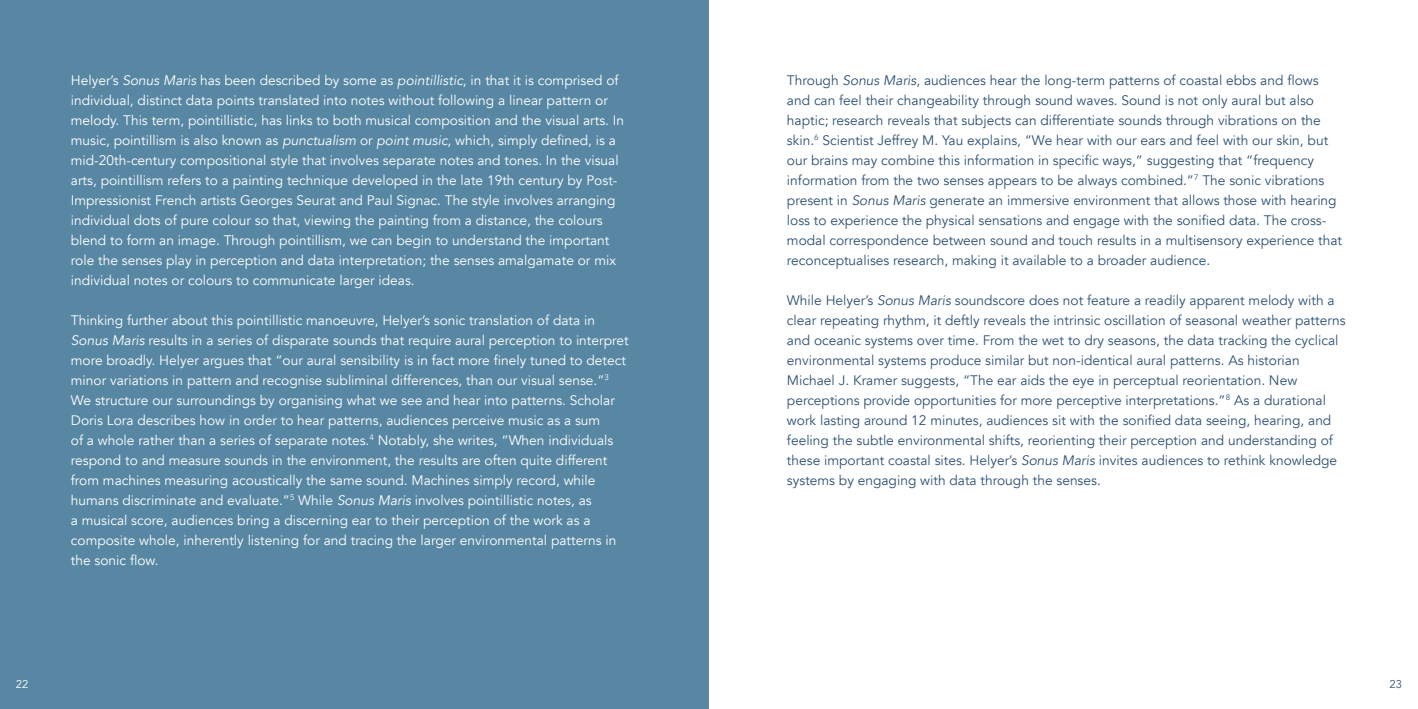
<style>
.page{position:relative;width:1418px;height:709px;background:#fff}
.page>*{position:absolute;margin:0;border:0;box-sizing:border-box;transform-origin:0 0}
.t1{font:13.75px/20px "Avenir";color:#fff}
.t2{font:13.75px/20px "Avenir";color:#2f5275}
.t3{font:11.25px "Avenir";color:#fff}
.t4{font:11.25px "Avenir";color:#2f5275}
.s1{font-style:italic}
</style>
<div class="page">
<div style="left:0;top:0;width:709px;height:709px;background:#5787a3"></div>
<p class="t1" style="left:71px;top:70px;width:555px">Helyer’s <span class="s1">Sonus Maris</span> has been described by some as <span class="s1">pointillistic</span>, in that it is comprised of individual, distinct data points translated into notes without following a linear pattern or melody. This term, pointillistic, has links to both musical composition and the visual arts. In music, pointillism is also known as <span class="s1">punctualism</span> or <span class="s1">point music</span>, which, simply defined, is a mid-20th-century compositional style that involves separate notes and tones. In the visual arts, pointillism refers to a painting technique developed in the late 19th century by Post-Impressionist French artists Georges Seurat and Paul Signac. The style involves arranging individual dots of pure colour so that, viewing the painting from a distance, the colours blend to form an image. Through pointillism, we can begin to understand the important role the senses play in perception and data interpretation; the senses amalgamate or mix individual notes or colours to communicate larger ideas.</p>
<p class="t1" style="left:71px;top:310px;width:559px">Thinking further about this pointillistic manoeuvre, Helyer’s sonic translation of data in <span class="s1">Sonus Maris</span> results in a series of disparate sounds that require aural perception to interpret more broadly. Helyer argues that “our aural sensibility is in fact more finely tuned to detect minor variations in pattern and recognise subliminal differences, than our visual sense.”<sup>3<br></sup>We structure our surroundings by organising what we see and hear into patterns. Scholar Doris Lora describes how in order to hear patterns, audiences perceive music as a sum<br>of a whole rather than a series of separate notes.<sup>4</sup> Notably, she writes, “When individuals respond to and measure sounds in the environment, the results are often quite different from machines measuring acoustically the same sound. Machines simply record, while humans discriminate and evaluate.”<sup>5</sup> While <span class="s1">Sonus Maris</span> involves pointillistic notes, as<br>a musical score, audiences bring a discerning ear to their perception of the work as a composite whole, inherently listening for and tracing the larger environmental patterns in the sonic flow.</p>
<p class="t2" style="left:787px;top:70px;width:556px">Through <span class="s1">Sonus Maris</span>, audiences hear the long-term patterns of coastal ebbs and flows and can feel their changeability through sound waves. Sound is not only aural but also haptic; research reveals that subjects can differentiate sounds through vibrations on the skin.<sup>6</sup> Scientist Jeffrey M. Yau explains, “We hear with our ears and feel with our skin, but our brains may combine this information in specific ways,” suggesting that “frequency information from the two senses appears to be always combined.”<sup>7</sup> The sonic vibrations present in <span class="s1">Sonus Maris</span> generate an immersive environment that allows those with hearing loss to experience the physical sensations and engage with the sonified data. The cross&shy;modal correspondence between sound and touch results in a multisensory experience that reconceptualises research, making it available to a broader audience.</p>
<p class="t2" style="left:787px;top:290px;width:560px">While Helyer’s <span class="s1">Sonus Maris</span> soundscore does not feature a readily apparent melody with a clear repeating rhythm, it deftly reveals the intrinsic oscillation of seasonal weather patterns and oceanic systems over time. From the wet to dry seasons, the data tracking the cyclical environmental systems produce similar but non-identical aural patterns. As historian Michael J. Kramer suggests, “The ear aids the eye in perceptual reorientation. New perceptions provide opportunities for more perceptive interpretations.”<sup>8</sup> As a durational work lasting around 12 minutes, audiences sit with the sonified data seeing, hearing, and feeling the subtle environmental shifts, reorienting their perception and understanding of these important coastal sites. Helyer’s <span class="s1">Sonus Maris</span> invites audiences to rethink knowledge systems by engaging with data through the senses.</p>
<p class="t3" style="left:16px;top:677px;width:14px">22</p>
<p class="t4" style="left:1389px;top:677px;width:14px">23</p>
</div>
